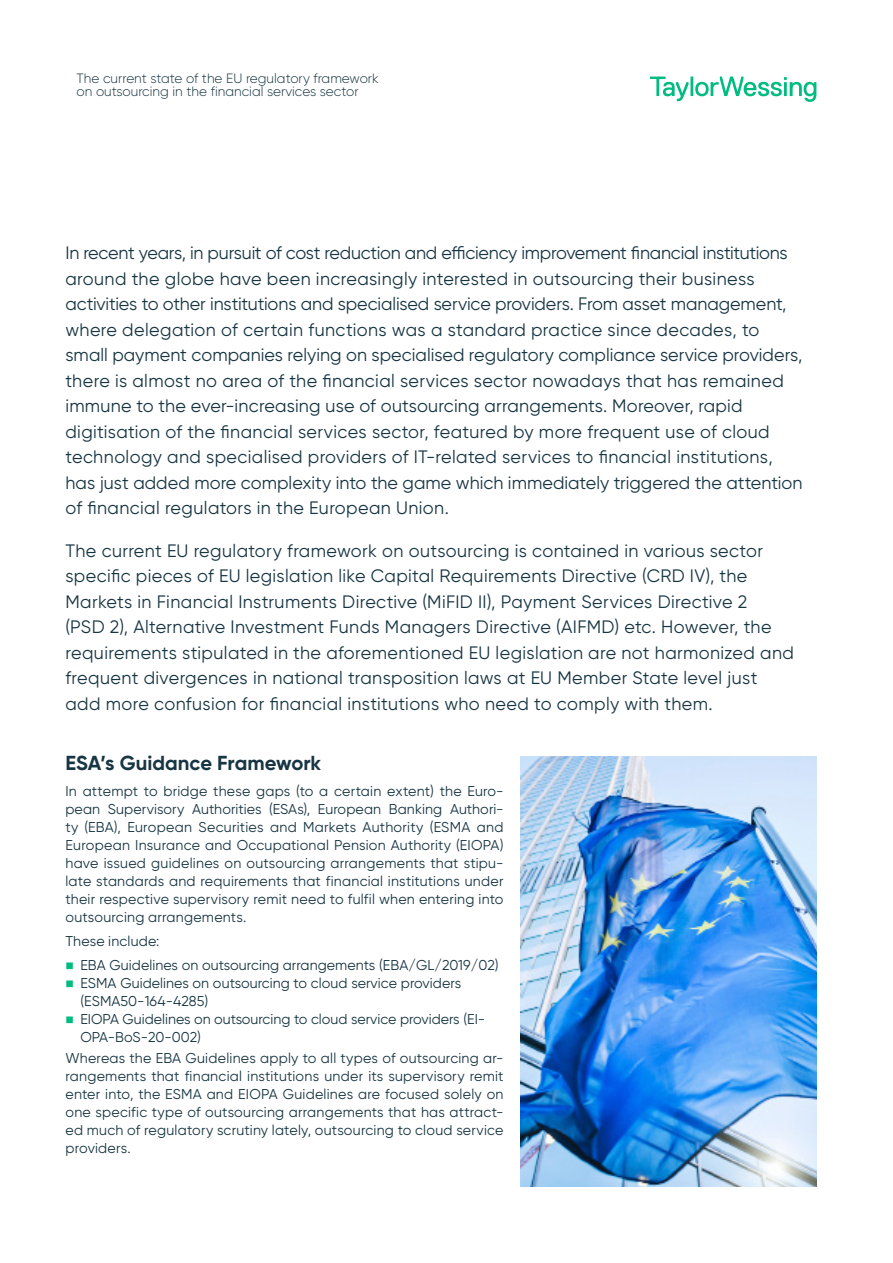
<style>
.page{position:relative;width:893px;height:1263px;background:#fff}
.page>*{position:absolute;margin:0;border:0;box-sizing:border-box;transform-origin:0 0}
.t1{font:700 20.25px "Gilroy";color:#173542}
.t2{font:18px/25.5px "Gilroy";letter-spacing:.015em;color:#173542}
.t3{font:14.25px/18px "Gilroy";letter-spacing:.005em;color:#173542;text-align:justify}
.t4{font:300 13.5px/13.5px "Gilroy";color:#173542}
.s1{color:#00bc80}
</style>
<div class="page">
<svg style="left:650px;top:77px;width:166px;height:25px"></svg>
<img style="left:521px;top:756px;width:295px;height:430px">
<p class="t4" style="left:77px;top:71px;width:304px">The current state of the EU regulatory framework on outsourcing in the financial services sector</p>
<p class="t2" style="left:65px;top:240px;width:739px">In recent years, in pursuit of cost reduction and efficiency improvement financial institutions around the globe have been increasingly interested in outsourcing their business activities to other institutions and specialised service providers. From asset management, where delegation of certain functions was a standard practice since decades, to small payment companies relying on specialised regulatory compliance service providers, there is almost no area of the financial services sector nowadays that has remained immune to the ever-increasing use of outsourcing arrangements. Moreover, rapid digitisation of the financial services sector, featured by more frequent use of cloud technology and specialised providers of IT-related services to financial institutions, has just added more complexity into the game which immediately triggered the attention of financial regulators in the European Union.</p>
<p class="t2" style="left:65px;top:538px;width:730px">The current EU regulatory framework on outsourcing is contained in various sector specific pieces of EU legislation like Capital Requirements Directive (CRD IV), the Markets in Financial Instruments Directive (MiFID II), Payment Services Directive 2<br>(PSD 2), Alternative Investment Funds Managers Directive (AIFMD) etc. However, the requirements stipulated in the aforementioned EU legislation are not harmonized and frequent divergences in national transposition laws at EU Member State level just add more confusion for financial institutions who need to comply with them.</p>
<p class="t1" style="left:65px;top:750px;width:257px">ESA’s Guidance Framework</p>
<p class="t3" style="left:65px;top:782px;width:440px">In attempt to bridge these gaps (to a certain extent) the Euro&shy;pean Supervisory Authorities (ESAs), European Banking Authori&shy;ty (EBA), European Securities and Markets Authority (ESMA and European Insurance and Occupational Pension Authority (EIOPA) have issued guidelines on outsourcing arrangements that stipu&shy;late standards and requirements that financial institutions under their respective supervisory remit need to fulfil when entering into outsourcing arrangements.</p>
<p class="t3" style="left:65px;top:932px;width:95px">These include:</p>
<p class="t3" style="left:65px;top:956px;width:435px"><span class="s1">■</span> EBA Guidelines on outsourcing arrangements (EBA/GL/2019/02)</p>
<p class="t3" style="left:80px;top:974px;width:382px;text-indent:-15px"><span class="s1">■</span> ESMA Guidelines on outsourcing to cloud service providers (ESMA50-164-4285)</p>
<p class="t3" style="left:80px;top:1010px;width:406px;text-indent:-15px"><span class="s1">■</span> EIOPA Guidelines on outsourcing to cloud service providers (EI-<br>OPA-BoS-20-002)</p>
<p class="t3" style="left:65px;top:1049px;width:440px">Whereas the EBA Guidelines apply to all types of outsourcing ar&shy;rangements that financial institutions under its supervisory remit enter into, the ESMA and EIOPA Guidelines are focused solely on one specific type of outsourcing arrangements that has attract&shy;ed much of regulatory scrutiny lately, outsourcing to cloud service providers.</p>
</div>
